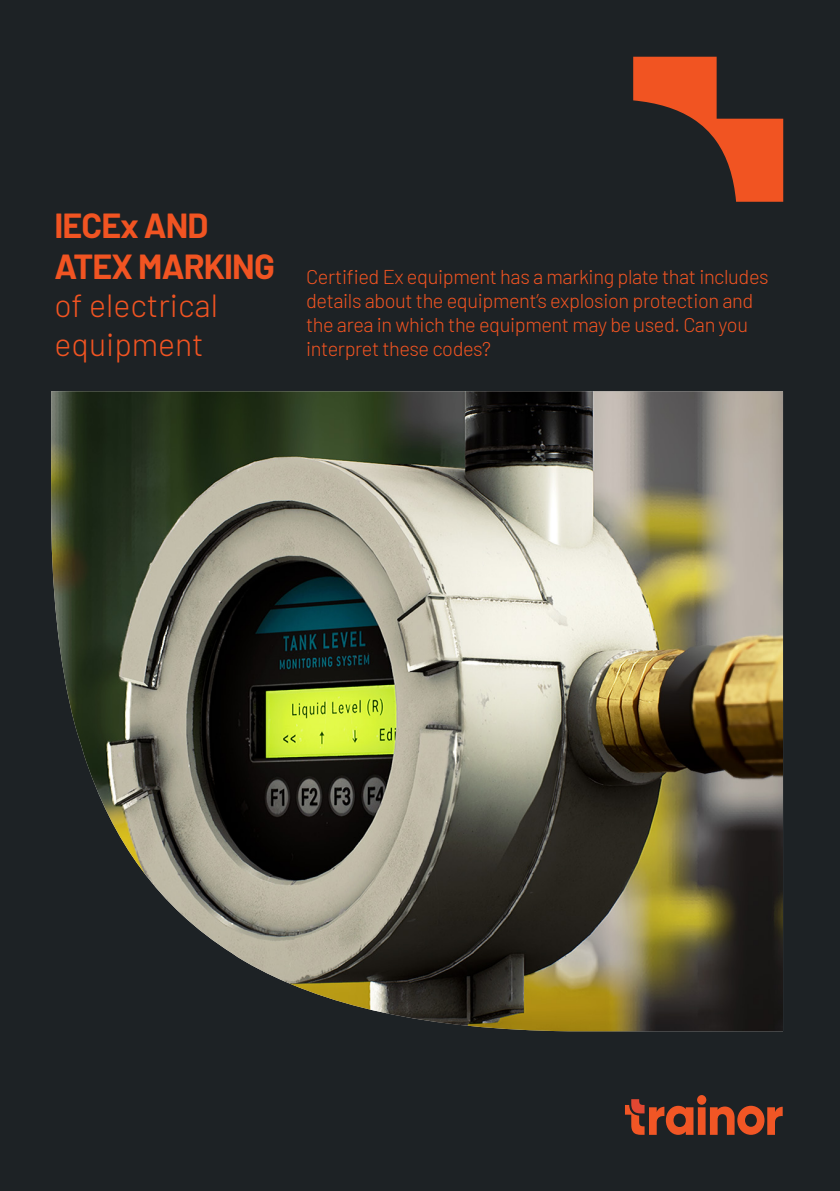
<style>
.page{position:relative;width:840px;height:1191px;background:#fff}
.page>*{position:absolute;margin:0;border:0;box-sizing:border-box;transform-origin:0 0}
.t1{font:700 34px/40.8px "Barlow";letter-spacing:-.025em;color:#f15422}
.t2{font:300 32px/38.4px "Barlow";color:#f15422}
.t3{font:300 20px/24px "Barlow";letter-spacing:-.02em;color:#f15422}
</style>
<div class="page">
<div style="left:0;top:0;width:839px;height:1191px;background:#1d2225"></div>
<svg style="left:633px;top:57px;width:149px;height:145px"></svg>
<svg style="left:625px;top:1095px;width:157px;height:39px"></svg>
<img style="left:51px;top:391px;width:731px;height:640px">
<h1 class="t1" style="left:54px;top:203px;width:222px">IECEx AND<br>ATEX MARKING</h1>
<h2 class="t2" style="left:54px;top:284px;width:165px">of electrical equipment</h2>
<p class="t3" style="left:306px;top:263px;width:463px">Certified Ex equipment has a marking plate that includes details about the equipment’s explosion protection and the area in which the equipment may be used. Can you interpret these codes?</p>
</div>
